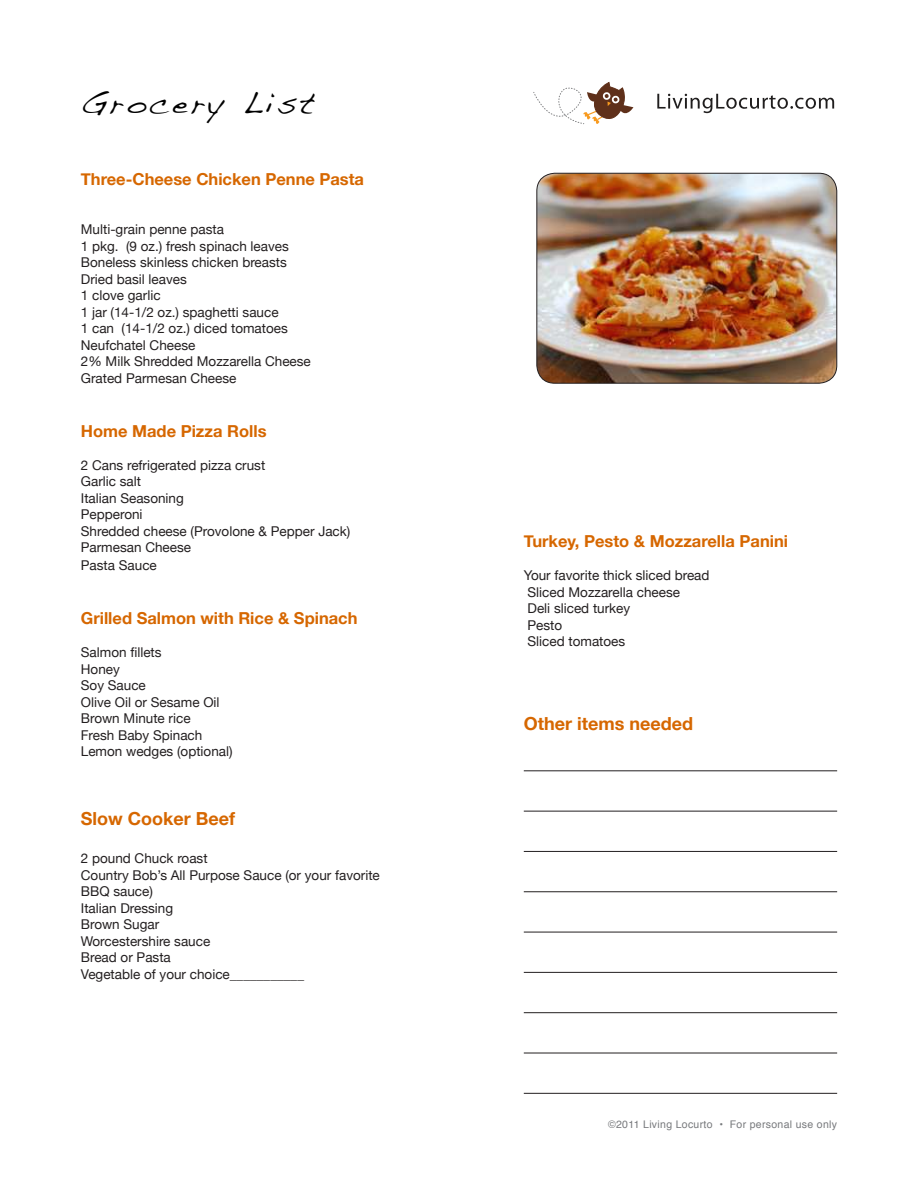
<style>
.page{position:relative;width:918px;height:1188px;background:#fff}
.page>*{position:absolute;margin:0;border:0;box-sizing:border-box;transform-origin:0 0}
.t1{font:30px "Handwriting Dakota";letter-spacing:.1em;color:#000;scale:1.05 1}
.t2{font:700 18px "Helvetica Neue";color:#d66700}
.t3{font:700 16.5px "Helvetica Neue";color:#d66700}
.t4{font:13.5px/16.5px "Helvetica Neue";color:#231f20}
.t5{font:10.5px "Helvetica";letter-spacing:.03em;color:#787a7d}
</style>
<div class="page">
<img style="left:537px;top:173px;width:300px;height:210px">
<div style="left:536px;top:173px;width:301px;height:211px;border:1px solid #231f20;border-radius:18px"></div>
<hr style="left:524px;top:891px;width:313px;height:1px;background:#231f20">
<hr style="left:524px;top:811px;width:313px;height:1px;background:#231f20">
<hr style="left:524px;top:972px;width:313px;height:1px;background:#231f20">
<hr style="left:524px;top:1053px;width:313px;height:1px;background:#231f20">
<hr style="left:524px;top:771px;width:313px;height:1px;background:#231f20">
<hr style="left:524px;top:932px;width:313px;height:1px;background:#231f20">
<hr style="left:524px;top:851px;width:313px;height:1px;background:#231f20">
<hr style="left:524px;top:1012px;width:313px;height:1px;background:#231f20">
<hr style="left:524px;top:1093px;width:313px;height:1px;background:#231f20">
<svg style="left:657px;top:94px;width:177px;height:19px"></svg>
<svg style="left:533px;top:82px;width:100px;height:43px"></svg>
<h1 class="t1" style="left:81px;top:81px;width:224px">Grocery List</h1>
<p class="t3" style="left:81px;top:173px;width:285px">Three-Cheese Chicken Penne Pasta</p>
<p class="t4" style="left:81px;top:222px;width:232px">Multi-grain penne pasta<br>1 pkg. (9 oz.) fresh spinach leaves<br>Boneless skinless chicken breasts<br>Dried basil leaves<br>1 clove garlic<br>1 jar (14-1/2 oz.) spaghetti sauce<br>1 can (14-1/2 oz.) diced tomatoes<br>Neufchatel Cheese<br>2% Milk Shredded Mozzarella Cheese<br>Grated Parmesan Cheese</p>
<p class="t3" style="left:81px;top:425px;width:187px">Home Made Pizza Rolls</p>
<p class="t4" style="left:81px;top:458px;width:271px">2 Cans refrigerated pizza crust<br>Garlic salt<br>Italian Seasoning<br>Pepperoni<br>Shredded cheese (Provolone &amp; Pepper Jack)<br>Parmesan Cheese</p>
<p class="t4" style="left:81px;top:558px;width:78px">Pasta Sauce</p>
<p class="t3" style="left:81px;top:612px;width:278px">Grilled Salmon with Rice &amp; Spinach</p>
<p class="t4" style="left:81px;top:644px;width:153px">Salmon fillets<br>Honey<br>Soy Sauce<br>Olive Oil or Sesame Oil<br>Brown Minute rice<br>Fresh Baby Spinach<br>Lemon wedges (optional)</p>
<h2 class="t2" style="left:81px;top:812px;width:156px">Slow Cooker Beef</h2>
<p class="t4" style="left:81px;top:851px;width:301px">2 pound Chuck roast<br>Country Bob’s All Purpose Sauce (or your favorite<br>BBQ sauce)<br>Italian Dressing<br>Brown Sugar<br>Worcestershire sauce<br>Bread or Pasta<br>Vegetable of your choice___________</p>
<p class="t3" style="left:524px;top:535px;width:266px">Turkey, Pesto &amp; Mozzarella Panini</p>
<p class="t4" style="left:524px;top:569px;width:187px">Your favorite thick sliced bread<br>Sliced Mozzarella cheese<br>Deli sliced turkey<br>Pesto<br>Sliced tomatoes</p>
<h2 class="t2" style="left:524px;top:717px;width:171px">Other items needed</h2>
<p class="t5" style="left:608px;top:1116px;width:231px">©2011 Living Locurto • For personal use only</p>
</div>
